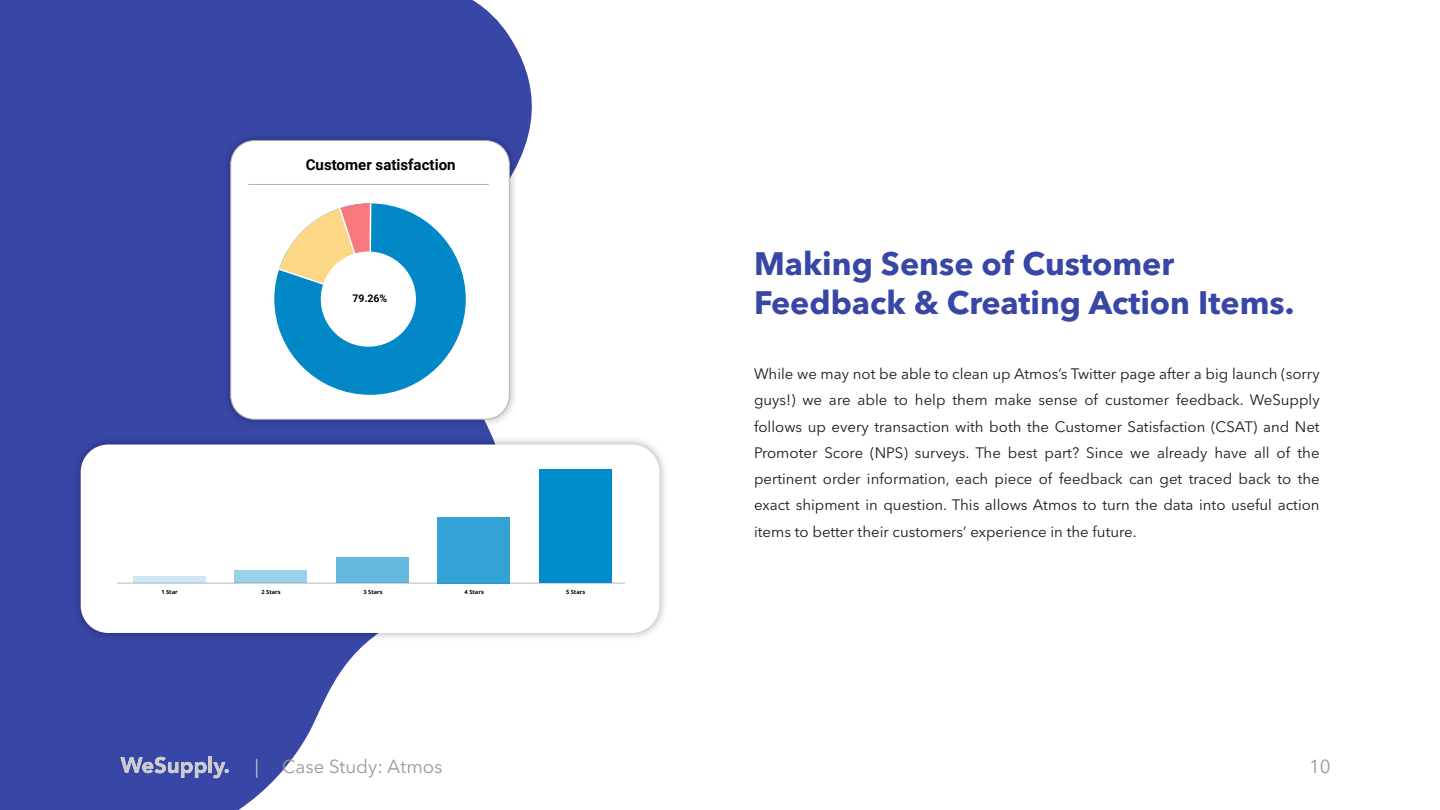
<style>
.page{position:relative;width:1440px;height:810px;background:#fff}
.page>*{position:absolute;margin:0;border:0;box-sizing:border-box;transform-origin:0 0}
.t1{font:700 32.25px/38.7px "Avenir Next LT Pro";color:#3846a6}
.t2{font:18.67px "Avenir Next LT Pro";color:#999}
.t3{font:700 15.08px "Roboto";color:#000}
.t4{font:15px/26.2px "Avenir Next LT Pro";color:#1a1a1a;text-align:justify}
.t5{font:700 10.5px "Roboto";color:#000}
.t6{font:700 5.7px "Open Sans";color:#000}
.s1{color:#ccc}
</style>
<div class="page">
<svg style="left:0;top:0;width:532px;height:810px;fill:#3846a6"></svg>
<svg style="left:120px;top:757px;width:87px;height:21px;background:#747cb6"></svg>
<hr style="left:209px;top:756px;width:3px;height:17px;background:#ccc">
<svg style="left:213px;top:762px;width:16px;height:16px"></svg>
<img style="left:69px;top:433px;width:596px;height:211px">
<div style="left:81px;top:445px;width:578px;height:188px;background:#fff;border-radius:27px"></div>
<hr style="left:117px;top:583px;width:508px;height:1px;background:#bababa">
<div style="left:133px;top:577px;width:73px;height:6px;background:#cde8f4"></div>
<div style="left:234px;top:570px;width:73px;height:13px;background:#9ad1ea"></div>
<div style="left:336px;top:557px;width:73px;height:26px;background:#66badf"></div>
<div style="left:438px;top:517px;width:72px;height:66px;background:#33a3d5"></div>
<div style="left:539px;top:469px;width:73px;height:114px;background:#008ccb"></div>
<img style="left:219px;top:129px;width:302px;height:302px">
<div style="left:231px;top:141px;width:278px;height:278px;background:#fff;border-radius:24px"></div>
<div style="left:231px;top:141px;width:278px;height:278px;border:1px solid #b3b3b3;border-radius:24px"></div>
<div style="left:274px;top:203px;width:192px;height:192px;background:#0287c7;border-radius:50%"></div>
<svg style="left:274px;top:203px;width:98px;height:106px"></svg>
<div style="left:321px;top:252px;width:95px;height:95px;background:#fff;border-radius:50%"></div>
<hr style="left:248px;top:184px;width:241px;height:1px;background:#b3b3b3">
<p class="t3" style="left:306px;top:154px;width:151px">Customer satisfaction</p>
<p class="t5" style="left:352px;top:291px;width:36px">79.26%</p>
<p class="t6" style="left:161px;top:588px;width:18px">1 Star</p>
<p class="t6" style="left:261px;top:588px;width:21px">2 Stars</p>
<p class="t6" style="left:364px;top:588px;width:21px">3 Stars</p>
<p class="t6" style="left:465px;top:588px;width:21px">4 Stars</p>
<p class="t6" style="left:566px;top:588px;width:21px">5 Stars</p>
<p class="t2" style="left:255px;top:756px;width:189px"><span class="s1">|</span> Case Study: Atmos</p>
<h1 class="t1" style="left:754px;top:244px;width:542px">Making Sense of Customer<br>Feedback &amp; Creating Action Items.</h1>
<p class="t4" style="left:754px;top:361px;width:567px">While we may not be able to clean up Atmos’s Twitter page after a big launch (sorry guys!) we are able to help them make sense of customer feedback. WeSupply follows up every transaction with both the Customer Satisfaction (CSAT) and Net Promoter Score (NPS) surveys. The best part? Since we already have all of the pertinent order information, each piece of feedback can get traced back to the exact shipment in question. This allows Atmos to turn the data into useful action items to better their customers’ experience in the future.</p>
<p class="t2" style="left:1309px;top:756px;width:23px">10</p>
</div>
